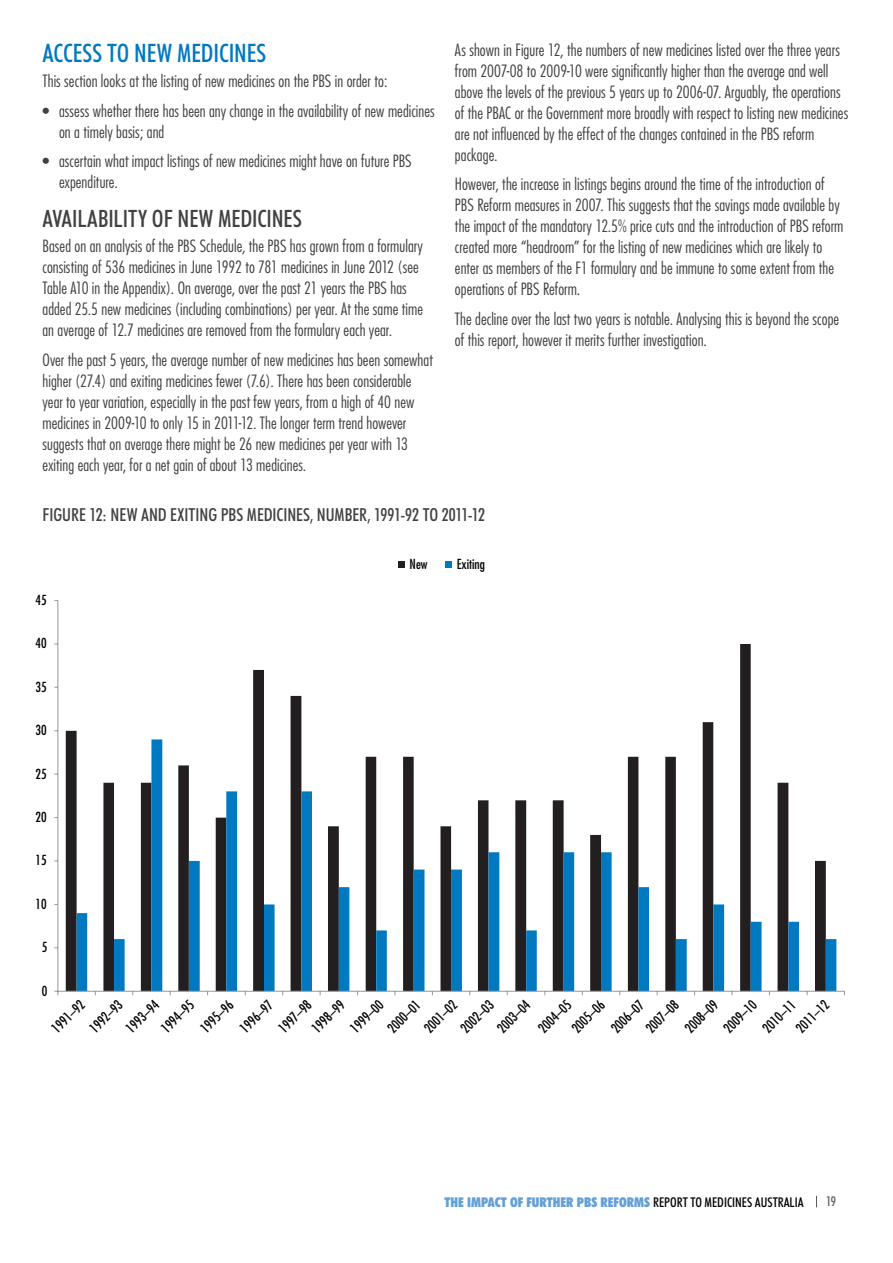
<style>
.page{position:relative;width:893px;height:1263px;background:#fff}
.page>*{position:absolute;margin:0;border:0;box-sizing:border-box;transform-origin:0 0}
.t1{font:500 condensed 25.5px "Futura BT";letter-spacing:-.005em;color:#0079c1}
.t2{font:500 condensed 24px "Futura BT";letter-spacing:-.005em;color:#414042}
.t3{font:500 condensed 18px "Futura BT";color:#414042}
.t4{font:300 condensed 16.5px/21px "Futura";color:#414042}
.t5{font:condensed 13.5px/23.5px "Futura";color:#000}
.t6{font:900 condensed 13.5px "Futura BT";color:#63a0d6}
.t7{font:500 condensed 13.5px "Futura BT";color:#58595b}
.s1{font-weight:500;color:#000}
</style>
<div class="page">
<svg style="left:66px;top:644px;width:685px;height:347px"></svg>
<svg style="left:77px;top:739px;width:759px;height:252px"></svg>
<hr style="left:57px;top:600px;width:1px;height:391px;background:#989897">
<hr style="left:58px;top:991px;width:786px;height:1px;background:#989897">
<div style="left:398px;top:561px;width:6px;height:7px;background:#231f20"></div>
<div style="left:445px;top:561px;width:7px;height:7px;background:#0079c1"></div>
<h1 class="t1" style="left:43px;top:37px;width:214px">ACCESS TO NEW MEDICINES</h1>
<p class="t4" style="left:43px;top:71px;width:347px">This section looks at the listing of new medicines on the PBS in order to:</p>
<p class="t4" style="left:59px;top:100px;width:377px;text-indent:-16px">• assess whether there has been any change in the availability of new medicines on a timely basis; and</p>
<p class="t4" style="left:59px;top:151px;width:354px;text-indent:-16px">• ascertain what impact listings of new medicines might have on future PBS expenditure.</p>
<h2 class="t2" style="left:43px;top:204px;width:251px">AVAILABILITY OF NEW MEDICINES</h2>
<p class="t4" style="left:43px;top:236px;width:382px">Based on an analysis of the PBS Schedule, the PBS has grown from a formulary consisting of 536 medicines in June 1992 to 781 medicines in June 2012 (see Table A10 in the Appendix). On average, over the past 21 years the PBS has added 25.5 new medicines (including combinations) per year. At the same time an average of 12.7 medicines are removed from the formulary each year.</p>
<p class="t4" style="left:43px;top:349px;width:392px">Over the past 5 years, the average number of new medicines has been somewhat higher (27.4) and exiting medicines fewer (7.6). There has been considerable year to year variation, especially in the past few years, from a high of 40 new medicines in 2009-10 to only 15 in 2011-12. The longer term trend however suggests that on average there might be 26 new medicines per year with 13 exiting each year, for a net gain of about 13 medicines.</p>
<p class="t4" style="left:455px;top:39px;width:395px">As shown in Figure 12, the numbers of new medicines listed over the three years from 2007-08 to 2009-10 were significantly higher than the average and well above the levels of the previous 5 years up to 2006-07. Arguably, the operations of the PBAC or the Government more broadly with respect to listing new medicines are not influenced by the effect of the changes contained in the PBS reform package.</p>
<p class="t4" style="left:455px;top:174px;width:390px">However, the increase in listings begins around the time of the introduction of PBS Reform measures in 2007. This suggests that the savings made available by the impact of the mandatory 12.5% price cuts and the introduction of PBS reform created more “headroom” for the listing of new medicines which are likely to enter as members of the F1 formulary and be immune to some extent from the operations of PBS Reform.</p>
<p class="t4" style="left:455px;top:308px;width:386px">The decline over the last two years is notable. Analysing this is beyond the scope of this report, however it merits further investigation.</p>
<p class="t3" style="left:43px;top:504px;width:444px">FIGURE 12: NE W AND EXITING PBS MEDICINES, NUMBER, 1991-92 TO 2011-12</p>
<p class="t5" style="left:36px;top:588px;width:13px">45</p>
<p class="t5" style="left:36px;top:631px;width:13px">40</p>
<p class="t5" style="left:36px;top:675px;width:13px">35</p>
<p class="t5" style="left:36px;top:718px;width:13px">30</p>
<p class="t5" style="left:36px;top:762px;width:13px">25</p>
<p class="t5" style="left:36px;top:805px;width:13px">20</p>
<p class="t5" style="left:36px;top:849px;width:13px">15</p>
<p class="t5" style="left:36px;top:892px;width:13px">10</p>
<p class="t5" style="left:42px;top:935px;width:7px">5</p>
<p class="t5" style="left:42px;top:979px;width:7px">0</p>
<p class="t5" style="left:410px;top:552px;width:19px">New</p>
<p class="t5" style="left:457px;top:552px;width:30px">Exiting</p>
<p class="t5" style="left:46px;top:1022px;width:42px;rotate:-45deg">1991–92</p>
<p class="t5" style="left:84px;top:1022px;width:42px;rotate:-45deg">1992–93</p>
<p class="t5" style="left:120px;top:1022px;width:42px;rotate:-45deg">1993–94</p>
<p class="t5" style="left:155px;top:1022px;width:42px;rotate:-45deg">1994–95</p>
<p class="t5" style="left:194px;top:1022px;width:42px;rotate:-45deg">1995–96</p>
<p class="t5" style="left:234px;top:1022px;width:42px;rotate:-45deg">1996–97</p>
<p class="t5" style="left:273px;top:1022px;width:42px;rotate:-45deg">1997–98</p>
<p class="t5" style="left:306px;top:1022px;width:42px;rotate:-45deg">1998–99</p>
<p class="t5" style="left:344px;top:1022px;width:42px;rotate:-45deg">1999–00</p>
<p class="t5" style="left:382px;top:1022px;width:42px;rotate:-45deg">2000–01</p>
<p class="t5" style="left:418px;top:1022px;width:42px;rotate:-45deg">2001–02</p>
<p class="t5" style="left:455px;top:1022px;width:42px;rotate:-45deg">2002–03</p>
<p class="t5" style="left:491px;top:1022px;width:42px;rotate:-45deg">2003–04</p>
<p class="t5" style="left:549px;top:1005px;width:42px;text-indent:-24px;rotate:-45deg">2004–05<br>2005–06</p>
<p class="t5" style="left:622px;top:1004px;width:42px;line-height:24.5px;text-indent:-24px;rotate:-45deg">2006–07<br>2007–08</p>
<p class="t5" style="left:679px;top:1022px;width:42px;rotate:-45deg">2008–09</p>
<p class="t5" style="left:718px;top:1022px;width:42px;rotate:-45deg">2009–10</p>
<p class="t5" style="left:757px;top:1022px;width:42px;rotate:-45deg">2010–11</p>
<p class="t5" style="left:790px;top:1022px;width:42px;rotate:-45deg">2011–12</p>
<p class="t6" style="left:445px;top:1194px;width:360px">THE IMPACT OF FURTHER PBS REFORMS <span class="s1">REPORT TO MEDICINES AUSTRALIA</span></p>
<p class="t7" style="left:826px;top:1193px;width:12px">19</p>
</div>
